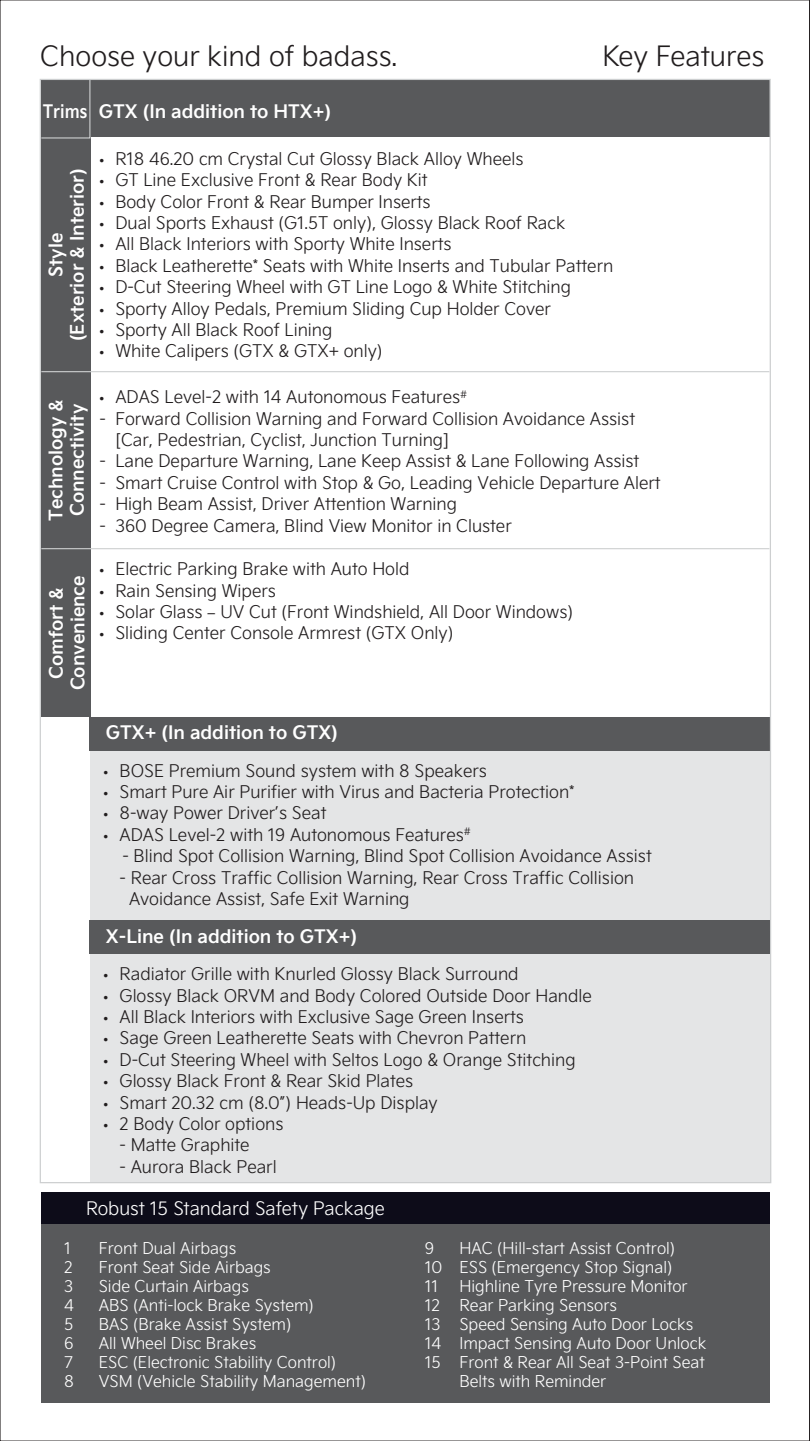
<style>
.page{position:relative;width:810px;height:1441px;background:#fff}
.page>*{position:absolute;margin:0;border:0;box-sizing:border-box;transform-origin:0 0}
.t1{font:27px "KI Abody Latinbasic Light";color:#211d1e}
.t2{font:18px/21.6px "KI Abody Latinbasic Bold";color:#fff;text-align:center}
.t3{font:18px "KI Abody Latinbasic Light";color:#fff}
.t4{font:18px "KI Abody Latinbasic Bold";color:#fff;scale:.9 1}
.t5{font:16.88px/21.4px "KI Abody Latinbasic Light";color:#211d1e}
.t6{font:15.75px/18.9px "KI Abody Latinbasic Light";color:#fff}
.s1{font-family:"Myriad Pro"}
</style>
<div class="page">
<div style="left:90px;top:740px;width:681px;height:442px;background:#e4e5e6"></div>
<div style="left:90px;top:716px;width:681px;height:34px;background:#58595b"></div>
<div style="left:90px;top:920px;width:681px;height:34px;background:#58595b"></div>
<div style="left:41px;top:1223px;width:728px;height:179px;background:#58595b"></div>
<div style="left:41px;top:1192px;width:728px;height:31px;background:#0d0c19"></div>
<div style="left:41px;top:95px;width:49px;height:622px;background:#58595b"></div>
<div style="left:41px;top:79px;width:729px;height:58px;background:#58595b"></div>
<svg style="left:42px;top:81px;width:49px;height:58px"></svg>
<hr style="left:41px;top:548px;width:728px;height:1px;background:#cdcfd0">
<hr style="left:41px;top:371px;width:728px;height:1px;background:#cdcfd0">
<h1 class="t1" style="left:40px;top:42px;width:359px">Choose your kind of badass.</h1>
<h1 class="t1" style="left:602px;top:42px;width:164px">Key Features</h1>
<p class="t4" style="left:43px;top:102px;width:51px">Trims</p>
<p class="t2" style="left:99px;top:102px;width:234px">GTX (In addition to HTX+)</p>
<p class="t2" style="left:46px;top:341px;width:174px;rotate:-90deg">Style<br>(Exterior &amp; Interior)</p>
<p class="t2" style="left:46px;top:521px;width:123px;text-align:left;rotate:-90deg">Technology &amp;<br>Connectivity</p>
<p class="t2" style="left:47px;top:690px;width:116px;rotate:-90deg">Comfort &amp;<br>Convenience</p>
<p class="t5" style="left:99px;top:149px;width:426px"><span class="s1">•</span> R18 46.20 cm Crystal Cut Glossy Black Alloy Wheels</p>
<p class="t5" style="left:99px;top:170px;width:330px"><span class="s1">•</span> GT Line Exclusive Front &amp; Rear Body Kit</p>
<p class="t5" style="left:99px;top:192px;width:333px"><span class="s1">•</span> Body Color Front &amp; Rear Bumper Inserts</p>
<p class="t5" style="left:99px;top:213px;width:468px"><span class="s1">•</span> Dual Sports Exhaust (G1.5T only), Glossy Black Roof Rack</p>
<p class="t5" style="left:99px;top:235px;width:354px"><span class="s1">•</span> All Black Interiors with Sporty White Inserts</p>
<p class="t5" style="left:99px;top:256px;width:515px"><span class="s1">•</span> Black Leatherette* Seats with White Inserts and Tubular Pattern</p>
<p class="t5" style="left:99px;top:277px;width:473px"><span class="s1">•</span> D-Cut Steering Wheel with GT Line Logo &amp; White Stitching</p>
<p class="t5" style="left:99px;top:299px;width:453px"><span class="s1">•</span> Sporty Alloy Pedals, Premium Sliding Cup Holder Cover</p>
<p class="t5" style="left:99px;top:320px;width:234px"><span class="s1">•</span> Sporty All Black Roof Lining</p>
<p class="t5" style="left:99px;top:341px;width:285px"><span class="s1">•</span> White Calipers (GTX &amp; GTX+ only)</p>
<p class="t5" style="left:99px;top:387px;width:369px"><span class="s1">•</span> ADAS Level-2 with 14 Autonomous Features<sup>#</sup></p>
<p class="t5" style="left:115px;top:409px;width:521px;text-indent:-16px">- Forward Collision Warning and Forward Collision Avoidance Assist [Car, Pedestrian, Cyclist, Junction Turning]</p>
<p class="t5" style="left:99px;top:451px;width:541px">- Lane Departure Warning, Lane Keep Assist &amp; Lane Following Assist</p>
<p class="t5" style="left:99px;top:473px;width:563px">- Smart Cruise Control with Stop &amp; Go, Leading Vehicle Departure Alert</p>
<p class="t5" style="left:99px;top:494px;width:359px">- High Beam Assist, Driver Attention Warning</p>
<p class="t5" style="left:99px;top:516px;width:414px">- 360 Degree Camera, Blind View Monitor in Cluster</p>
<p class="t5" style="left:99px;top:559px;width:312px"><span class="s1">•</span> Electric Parking Brake with Auto Hold</p>
<p class="t5" style="left:99px;top:581px;width:178px"><span class="s1">•</span> Rain Sensing Wipers</p>
<p class="t5" style="left:99px;top:602px;width:475px"><span class="s1">•</span> Solar Glass <span class="s1">–</span> UV Cut (Front Windshield, All Door Windows)</p>
<p class="t5" style="left:99px;top:623px;width:355px"><span class="s1">•</span> Sliding Center Console Armrest (GTX Only)</p>
<p class="t2" style="left:106px;top:723px;width:234px">GTX+ (In addition to GTX)</p>
<p class="t5" style="left:104px;top:761px;width:385px"><span class="s1">•</span> BOSE Premium Sound system with 8 Speakers</p>
<p class="t5" style="left:104px;top:782px;width:473px"><span class="s1">•</span> Smart Pure Air Purifier with Virus and Bacteria Protection*</p>
<p class="t5" style="left:104px;top:803px;width:224px"><span class="s1">•</span> 8-way Power Driver’s Seat</p>
<p class="t5" style="left:104px;top:825px;width:369px"><span class="s1">•</span> ADAS Level-2 with 19 Autonomous Features<sup>#</sup></p>
<p class="t5" style="left:122px;top:846px;width:531px">- Blind Spot Collision Warning, Blind Spot Collision Avoidance Assist</p>
<p class="t5" style="left:129px;top:868px;width:507px;text-indent:-9px">- Rear Cross Traffic Collision Warning, Rear Cross Traffic Collision<br>Avoidance Assist, Safe Exit Warning</p>
<p class="t2" style="left:106px;top:926px;width:253px">X-Line (In addition to GTX+)</p>
<p class="t5" style="left:104px;top:964px;width:417px"><span class="s1">•</span> Radiator Grille with Knurled Glossy Black Surround</p>
<p class="t5" style="left:104px;top:986px;width:490px"><span class="s1">•</span> Glossy Black ORVM and Body Colored Outside Door Handle</p>
<p class="t5" style="left:104px;top:1007px;width:422px"><span class="s1">•</span> All Black Interiors with Exclusive Sage Green Inserts</p>
<p class="t5" style="left:104px;top:1028px;width:424px"><span class="s1">•</span> Sage Green Leatherette Seats with Chevron Pattern</p>
<p class="t5" style="left:104px;top:1050px;width:473px"><span class="s1">•</span> D-Cut Steering Wheel with Seltos Logo &amp; Orange Stitching</p>
<p class="t5" style="left:104px;top:1071px;width:311px"><span class="s1">•</span> Glossy Black Front &amp; Rear Skid Plates</p>
<p class="t5" style="left:104px;top:1092px;width:336px"><span class="s1">•</span> Smart 20.32 cm (8.0”) Heads-Up Display</p>
<p class="t5" style="left:104px;top:1114px;width:181px"><span class="s1">•</span> 2 Body Color options</p>
<p class="t5" style="left:120px;top:1135px;width:132px">- Matte Graphite</p>
<p class="t5" style="left:120px;top:1157px;width:159px">- Aurora Black Pearl</p>
<p class="t3" style="left:86px;top:1198px;width:300px">Robust 15 Standard Safety Package</p>
<p class="t6" style="left:64px;top:1240px;width:8px">1</p>
<p class="t6" style="left:99px;top:1240px;width:139px">Front Dual Airbags</p>
<p class="t6" style="left:64px;top:1259px;width:10px">2</p>
<p class="t6" style="left:99px;top:1259px;width:174px">Front Seat Side Airbags</p>
<p class="t6" style="left:64px;top:1278px;width:11px">3</p>
<p class="t6" style="left:99px;top:1278px;width:152px">Side Curtain Airbags</p>
<p class="t6" style="left:64px;top:1296px;width:11px">4</p>
<p class="t6" style="left:99px;top:1296px;width:217px">ABS (Anti-lock Brake System)</p>
<p class="t6" style="left:64px;top:1315px;width:11px">5</p>
<p class="t6" style="left:99px;top:1315px;width:194px">BAS (Brake Assist System)</p>
<p class="t6" style="left:64px;top:1334px;width:11px">6</p>
<p class="t6" style="left:99px;top:1334px;width:159px">All Wheel Disc Brakes</p>
<p class="t6" style="left:64px;top:1353px;width:10px">7</p>
<p class="t6" style="left:99px;top:1353px;width:239px">ESC (Electronic Stability Control)</p>
<p class="t6" style="left:64px;top:1372px;width:11px">8</p>
<p class="t6" style="left:99px;top:1372px;width:269px">VSM (Vehicle Stability Management)</p>
<p class="t6" style="left:425px;top:1240px;width:252px;text-indent:35px">HAC (Hill-start Assist Control)<br>10 ESS (Emergency Stop Signal)<br>11</p>
<p class="t6" style="left:425px;top:1240px;width:11px">9</p>
<p class="t6" style="left:459px;top:1278px;width:230px">Highline Tyre Pressure Monitor</p>
<p class="t6" style="left:425px;top:1296px;width:194px">12 Rear Parking Sensors</p>
<p class="t6" style="left:425px;top:1315px;width:270px">13 Speed Sensing Auto Door Locks</p>
<p class="t6" style="left:425px;top:1334px;width:283px">14 Impact Sensing Auto Door Unlock</p>
<p class="t6" style="left:425px;top:1353px;width:282px">15 Front &amp; Rear All Seat 3-Point Seat</p>
<p class="t6" style="left:459px;top:1372px;width:148px">Belts with Reminder</p>
</div>
